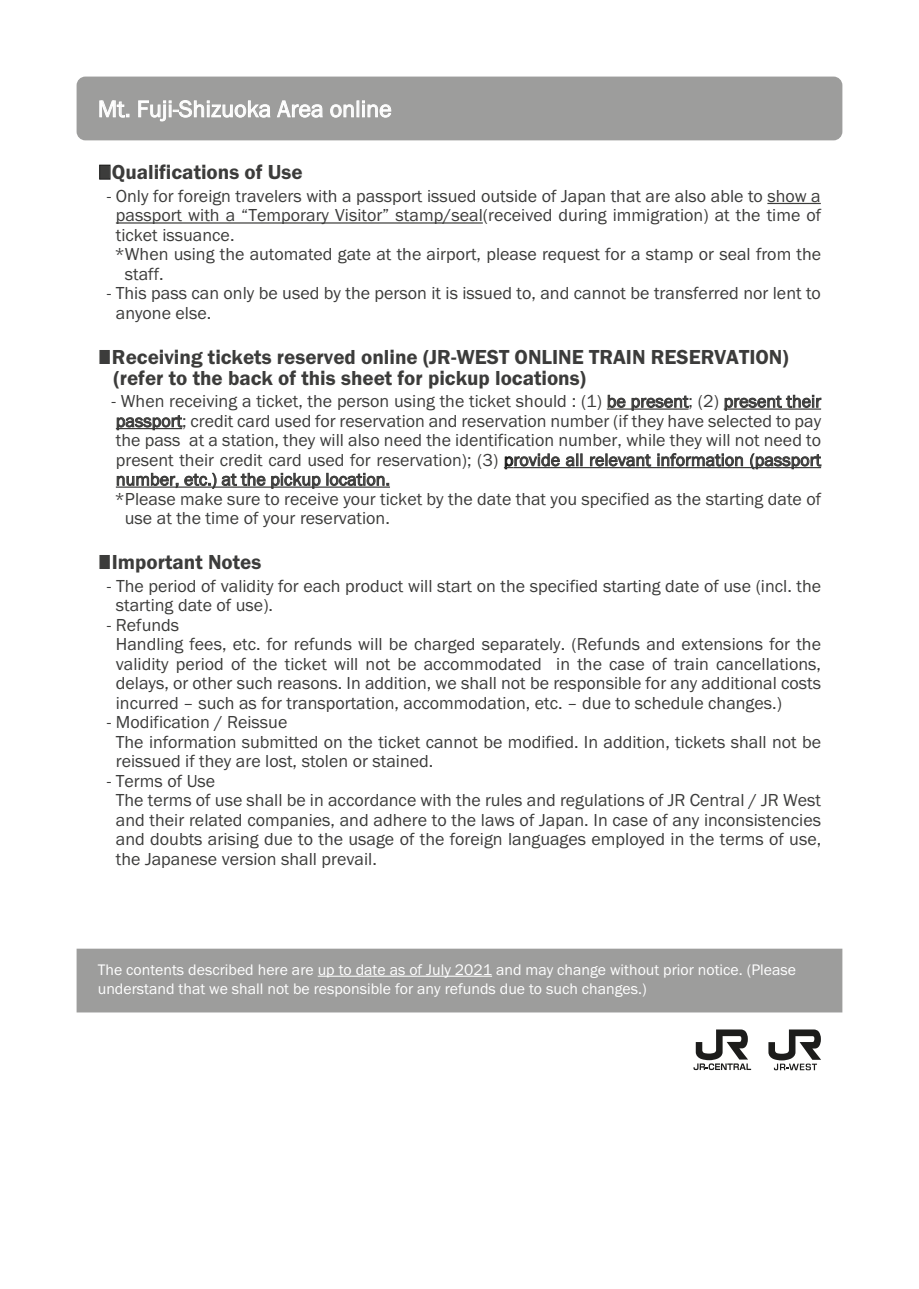
<style>
.page{position:relative;width:919px;height:1289px;background:#fff}
.page>*{position:absolute;margin:0;border:0;box-sizing:border-box;transform-origin:0 0}
.t1{font:24px "Franklin Gothic URW Boo";color:#fff}
.t2{font:21px/21px "Franklin Gothic URW Dem";color:#3c3c3b}
.t3{font:18px/19.5px "Franklin Gothic URW Boo";color:#3c3c3b}
.t4{font:15.75px/19px "Franklin Gothic URW Boo";color:#fff}
</style>
<div class="page">
<div style="left:77px;top:948px;width:765px;height:64px;background:#9d9d9c"></div>
<div style="left:77px;top:77px;width:765px;height:63px;background:#9d9d9c;border-radius:9px"></div>
<hr style="left:318px;top:975px;width:174px;height:1px;background:#fff">
<svg style="left:693px;top:1029px;width:58px;height:41px"></svg>
<svg style="left:768px;top:1029px;width:53px;height:41px"></svg>
<svg style="left:99px;top:100px;width:30px;height:18px"></svg>
<svg style="left:138px;top:100px;width:132px;height:21px"></svg>
<svg style="left:277px;top:100px;width:46px;height:18px"></svg>
<svg style="left:330px;top:100px;width:61px;height:18px"></svg>
<div style="left:99px;top:165px;width:11px;height:14px;border:1px solid #1c1c1b"></div>
<hr style="left:767px;top:203px;width:53px;height:1px;background:#3c3c3b">
<hr style="left:116px;top:222px;width:367px;height:1px;background:#3c3c3b">
<svg style="left:607px;top:395px;width:18px;height:13px"></svg>
<svg style="left:631px;top:395px;width:58px;height:16px"></svg>
<svg style="left:724px;top:395px;width:97px;height:16px"></svg>
<hr style="left:606px;top:408px;width:82px;height:1px;background:#3c3c3b">
<hr style="left:723px;top:408px;width:98px;height:1px;background:#3c3c3b">
<svg style="left:117px;top:415px;width:65px;height:15px"></svg>
<hr style="left:116px;top:428px;width:66px;height:1px;background:#3c3c3b">
<svg style="left:590px;top:453px;width:61px;height:13px"></svg>
<svg style="left:657px;top:453px;width:86px;height:13px"></svg>
<svg style="left:750px;top:453px;width:71px;height:16px"></svg>
<svg style="left:504px;top:453px;width:78px;height:16px"></svg>
<hr style="left:513px;top:467px;width:308px;height:1px;background:#3c3c3b">
<svg style="left:117px;top:472px;width:99px;height:17px"></svg>
<svg style="left:222px;top:473px;width:43px;height:13px"></svg>
<svg style="left:271px;top:473px;width:49px;height:16px"></svg>
<svg style="left:326px;top:473px;width:63px;height:13px"></svg>
<hr style="left:116px;top:486px;width:274px;height:1px;background:#3c3c3b">
<h1 class="t1" style="left:98px;top:94px;width:295px">Mt. Fuji-Shizuoka Area online</h1>
<p class="t2" style="left:98px;top:161px;width:206px">■Qualifications of Use</p>
<p class="t3" style="left:107px;top:186px;width:715px">- Only for foreign travelers with a passport issued outside of Japan that are also able to show a</p>
<p class="t3" style="left:116px;top:205px;width:706px">passport with a “Temporary Visitor” stamp/seal(received during immigration) at the time of</p>
<p class="t3" style="left:116px;top:225px;width:120px">ticket issuance.</p>
<p class="t3" style="left:114px;top:244px;width:708px">*When using the automated gate at the airport, please request for a stamp or seal from the</p>
<p class="t3" style="left:125px;top:263px;width:40px">staff.</p>
<p class="t3" style="left:116px;top:283px;width:706px;text-indent:-9px">- This pass can only be used by the person it is issued to, and cannot be transferred nor lent to anyone else.</p>
<p class="t2" style="left:114px;top:346px;width:676px;text-indent:-16px">■Receiving tickets reserved online (JR-WEST ONLINE TRAIN RESERVATION) (refer to the back of this sheet for pickup locations)</p>
<p class="t3" style="left:112px;top:391px;width:711px">- When receiving a ticket, the person using the ticket should : (1) be present; (2) present their</p>
<p class="t3" style="left:116px;top:411px;width:706px">passport; credit card used for reservation and reservation number (if they have selected to pay</p>
<p class="t3" style="left:116px;top:430px;width:706px">the pass at a station, they will also need the identification number, while they will not need to</p>
<p class="t3" style="left:116px;top:449px;width:706px">present their credit card used for reservation); (3) provide all relevant information (passport</p>
<p class="t3" style="left:116px;top:469px;width:275px">number, etc.) at the pickup location.</p>
<p class="t3" style="left:114px;top:489px;width:708px">*Please make sure to receive your ticket by the date that you specified as the starting date of</p>
<p class="t3" style="left:125px;top:508px;width:266px">use at the time of your reservation.</p>
<p class="t2" style="left:98px;top:551px;width:165px">■Important Notes</p>
<p class="t3" style="left:116px;top:576px;width:706px;text-indent:-9px">- The period of validity for each product will start on the specified starting date of use (incl. the starting date of use).</p>
<p class="t3" style="left:116px;top:614px;width:706px;text-indent:-9px">- Refunds<br>Handling fees, etc. for refunds will be charged separately. (Refunds and extensions for the validity period of the ticket will not be accommodated in the case of train cancellations, delays, or other such reasons. In addition, we shall not be responsible for any additional costs incurred – such as for transportation, accommodation, etc. – due to schedule changes.)</p>
<p class="t3" style="left:116px;top:712px;width:706px;text-indent:-9px">- Modification / Reissue<br>The information submitted on the ticket cannot be modified. In addition, tickets shall not be reissued if they are lost, stolen or stained.</p>
<p class="t3" style="left:116px;top:770px;width:706px;text-indent:-9px">- Terms of Use<br>The terms of use shall be in accordance with the rules and regulations of JR Central / JR West and their related companies, and adhere to the laws of Japan. In case of any inconsistencies and doubts arising due to the usage of the foreign languages employed in the terms of use, the Japanese version shall prevail.</p>
<p class="t4" style="left:98px;top:959px;width:699px">The contents described here are up to date as of July 2021 and may change without prior notice. (Please understand that we shall not be responsible for any refunds due to such changes.)</p>
</div>
